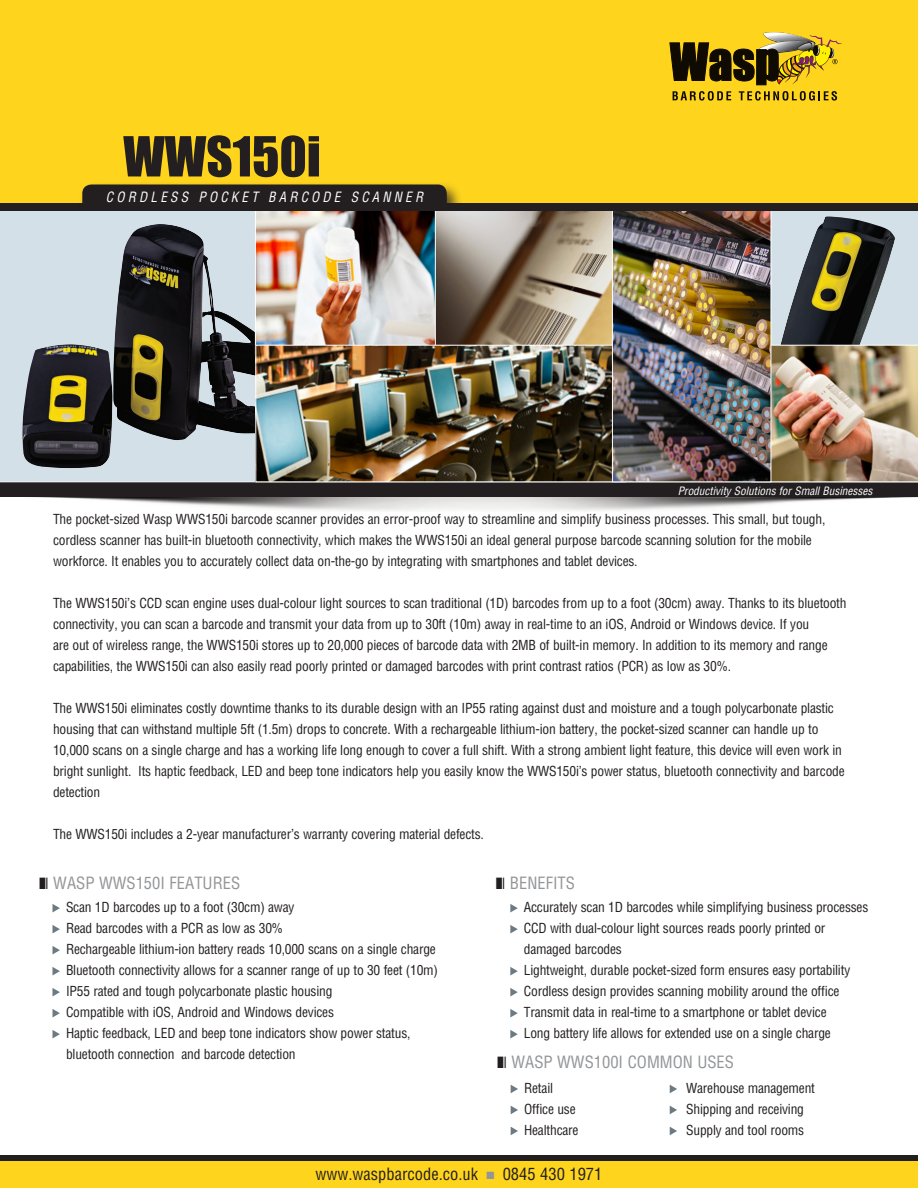
<style>
.page{position:relative;width:918px;height:1188px;background:#fff}
.page>*{position:absolute;margin:0;border:0;box-sizing:border-box;transform-origin:0 0}
.t1{font:51px "Impact";color:#231f20}
.WaspBox-BodySubheade{font:condensed 16.5px "Helvetica";color:#939598}
.t2{font:condensed 16.5px "Helvetica";color:#231f20}
.t3{font:italic condensed 13.8px "Helvetica";letter-spacing:.25em;color:#fff;scale:.95 1}
.WaspBox-body{font:condensed 13.5px/21px "Helvetica";letter-spacing:-.015em;color:#231f20}
.t4{font:italic condensed 11.25px "Helvetica";color:#fff}
.s1{color:#939598}
</style>
<div class="page">
<div style="left:0;top:0;width:918px;height:206px;background:#fed41d"></div>
<img style="left:31px;top:497px;width:887px;height:14px">
<div style="left:0;top:467px;width:918px;height:30px;background:#231f20"></div>
<div style="left:79px;top:181px;width:385px;height:58px;background:#231f20;opacity:.75"></div>
<div style="left:82px;top:184px;width:365px;height:38px;background:#231f20;border-radius:9px"></div>
<svg style="left:0;top:211px;width:918px;height:271px;background:#afb6b7"></svg>
<div style="left:0;top:1155px;width:918px;height:29px;background:#231f20"></div>
<img style="left:113px;top:224px;width:142px;height:216px">
<div style="left:0;top:1161px;width:918px;height:27px;background:#fed41d"></div>
<img style="left:773px;top:217px;width:122px;height:128px">
<img style="left:257px;top:211px;width:178px;height:134px">
<img style="left:437px;top:211px;width:175px;height:134px">
<img style="left:771px;top:345px;width:147px;height:137px">
<img style="left:257px;top:347px;width:355px;height:133px">
<div style="left:255px;top:345px;width:371px;height:137px;border:1px solid #fff"></div>
<img style="left:614px;top:211px;width:155px;height:269px">
<div style="left:612px;top:207px;width:159px;height:275px;border:1px solid #fff"></div>
<div style="left:0;top:203px;width:918px;height:8px;background:#231f20"></div>
<svg style="left:669px;top:32px;width:173px;height:69px"></svg>
<svg style="left:52px;top:904px;width:8px;height:8px"></svg>
<svg style="left:52px;top:925px;width:8px;height:8px"></svg>
<svg style="left:52px;top:946px;width:8px;height:8px"></svg>
<svg style="left:52px;top:967px;width:8px;height:8px"></svg>
<svg style="left:52px;top:988px;width:8px;height:8px"></svg>
<svg style="left:52px;top:1009px;width:8px;height:8px"></svg>
<svg style="left:52px;top:1030px;width:8px;height:8px"></svg>
<svg style="left:510px;top:904px;width:8px;height:8px"></svg>
<svg style="left:510px;top:925px;width:8px;height:8px"></svg>
<svg style="left:510px;top:967px;width:8px;height:8px"></svg>
<svg style="left:510px;top:988px;width:8px;height:8px"></svg>
<svg style="left:510px;top:1009px;width:8px;height:8px"></svg>
<svg style="left:510px;top:1030px;width:8px;height:8px"></svg>
<svg style="left:511px;top:1085px;width:7px;height:8px"></svg>
<svg style="left:670px;top:1085px;width:7px;height:8px"></svg>
<svg style="left:511px;top:1106px;width:7px;height:8px"></svg>
<svg style="left:670px;top:1106px;width:7px;height:8px"></svg>
<svg style="left:511px;top:1127px;width:7px;height:8px"></svg>
<svg style="left:670px;top:1127px;width:7px;height:8px"></svg>
<h1 class="t1" style="left:123px;top:117px;width:199px">WWS150i</h1>
<p class="t3" style="left:106px;top:188px;width:335px">CORDLESS POCKET BARCODE SCANNER</p>
<p class="t4" style="left:678px;top:484px;width:196px">Productivity Solutions for Small Businesses</p>
<p class="WaspBox-body" style="left:53px;top:508px;width:774px">The pocket-sized Wasp WWS150i barcode scanner provides an error-proof way to streamline and simplify business processes. This small, but tough, cordless scanner has built-in bluetooth connectivity, which makes the WWS150i an ideal general purpose barcode scanning solution for the mobile workforce. It enables you to accurately collect data on-the-go by integrating with smartphones and tablet devices.</p>
<p class="WaspBox-body" style="left:53px;top:592px;width:795px">The WWS150i’s CCD scan engine uses dual-colour light sources to scan traditional (1D) barcodes from up to a foot (30cm) away. Thanks to its bluetooth connectivity, you can scan a barcode and transmit your data from up to 30ft (10m) away in real-time to an iOS, Android or Windows device. If you<br>are out of wireless range, the WWS150i stores up to 20,000 pieces of barcode data with 2MB of built-in memory. In addition to its memory and range capabilities, the WWS150i can also easily read poorly printed or damaged barcodes with print contrast ratios (PCR) as low as 30%.</p>
<p class="WaspBox-body" style="left:53px;top:697px;width:793px">The WWS150i eliminates costly downtime thanks to its durable design with an IP55 rating against dust and moisture and a tough polycarbonate plastic housing that can withstand multiple 5ft (1.5m) drops to concrete. With a rechargeable lithium-ion battery, the pocket-sized scanner can handle up to 10,000 scans on a single charge and has a working life long enough to cover a full shift. With a strong ambient light feature, this device will even work in bright sunlight. Its haptic feedback, LED and beep tone indicators help you easily know the WWS150i’s power status, bluetooth connectivity and barcode detection</p>
<p class="WaspBox-body" style="left:53px;top:823px;width:432px">The WWS150i includes a 2-year manufacturer’s warranty covering material defects.</p>
<p class="WaspBox-BodySubheade" style="left:53px;top:873px;width:188px">WASP WWS150I FEATURES</p>
<p class="WaspBox-BodySubheade" style="left:510px;top:873px;width:67px">BENEFITS</p>
<p class="WaspBox-body" style="left:524px;top:897px;width:346px">Accurately scan 1D barcodes while simplifying business processes</p>
<p class="WaspBox-body" style="left:524px;top:918px;width:303px">CCD with dual-colour light sources reads poorly printed or</p>
<p class="WaspBox-body" style="left:524px;top:939px;width:100px">damaged barcodes</p>
<p class="WaspBox-body" style="left:524px;top:960px;width:328px">Lightweight, durable pocket-sized form ensures easy portability</p>
<p class="WaspBox-body" style="left:524px;top:981px;width:317px">Cordless design provides scanning mobility around the office</p>
<p class="WaspBox-body" style="left:524px;top:1002px;width:304px">Transmit data in real-time to a smartphone or tablet device</p>
<p class="WaspBox-body" style="left:524px;top:1023px;width:309px">Long battery life allows for extended use on a single charge</p>
<p class="WaspBox-BodySubheade" style="left:511px;top:1052px;width:224px">WASP WWS100I COMMON USES</p>
<p class="WaspBox-body" style="left:524px;top:1078px;width:30px">Retail</p>
<p class="WaspBox-body" style="left:686px;top:1078px;width:130px">Warehouse management</p>
<p class="WaspBox-body" style="left:524px;top:1099px;width:53px">Office use</p>
<p class="WaspBox-body" style="left:686px;top:1099px;width:119px">Shipping and receiving</p>
<p class="WaspBox-body" style="left:524px;top:1120px;width:56px">Healthcare</p>
<p class="WaspBox-body" style="left:686px;top:1120px;width:120px">Supply and tool rooms</p>
<p class="WaspBox-body" style="left:66px;top:897px;width:230px">Scan 1D barcodes up to a foot (30cm) away</p>
<p class="WaspBox-body" style="left:66px;top:918px;width:219px">Read barcodes with a PCR as low as 30%</p>
<p class="WaspBox-body" style="left:66px;top:939px;width:371px">Rechargeable lithium-ion battery reads 10,000 scans on a single charge</p>
<p class="WaspBox-body" style="left:66px;top:960px;width:374px">Bluetooth connectivity allows for a scanner range of up to 30 feet (10m)</p>
<p class="WaspBox-body" style="left:66px;top:981px;width:268px">IP55 rated and tough polycarbonate plastic housing</p>
<p class="WaspBox-body" style="left:66px;top:1002px;width:270px">Compatible with iOS, Android and Windows devices</p>
<p class="WaspBox-body" style="left:66px;top:1023px;width:346px">Haptic feedback, LED and beep tone indicators show power status,</p>
<p class="WaspBox-body" style="left:66px;top:1044px;width:231px">bluetooth connection and barcode detection</p>
<p class="t2" style="left:316px;top:1164px;width:288px">www.waspbarcode.co.uk <span class="s1">■</span> 0845 430 1971</p>
</div>
